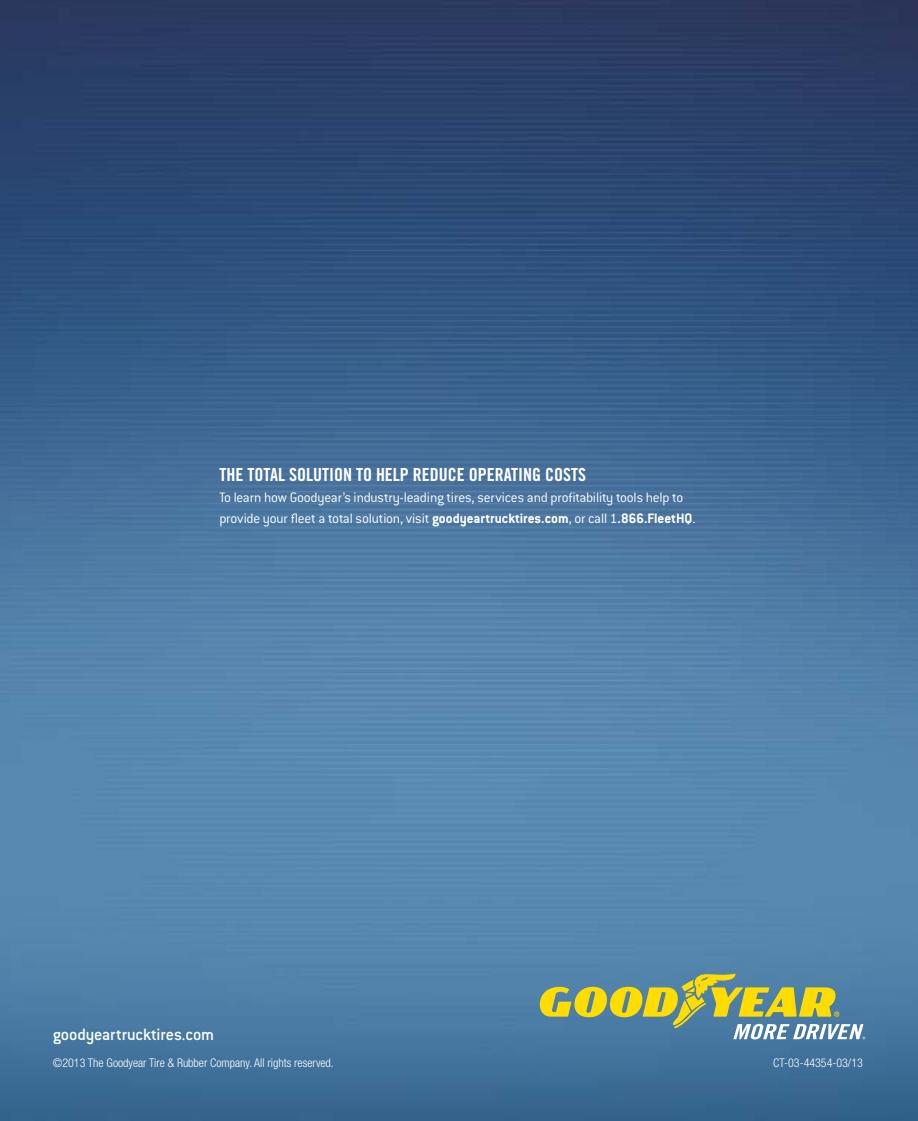
<style>
.page{position:relative;width:918px;height:1121px;background:#fff}
.page>*{position:absolute;margin:0;border:0;box-sizing:border-box;transform-origin:0 0}
.t1{font:18px "Trade Gothic LT Std Bd Cn 20";color:#fff}
.t2{font:500 18px "Conduit ITC Std";letter-spacing:-.01em;color:#fff}
.t3{font:300 15px/21px "Conduit ITC Std";letter-spacing:-.01em;color:#fff}
.t4{font:300 condensed 12px "Helvetica Neue LT Std";color:#fff}
.s1{font-weight:700}
</style>
<div class="page">
<img style="left:0;top:0;width:918px;height:1120px">
<svg style="left:540px;top:973px;width:325px;height:66px;background:#889f7b"></svg>
<p class="t1" style="left:219px;top:468px;width:368px">THE TOTAL SOLUTION TO HELP REDUCE OPERATING COSTS</p>
<p class="t3" style="left:219px;top:488px;width:478px">To learn how Goodyear’s industry-leading tires, services and profitability tools help to provide your fleet a total solution, visit <span class="s1">goodyeartrucktires.com</span>, or call 1<span class="s1">.866.FleetHQ</span>.</p>
<p class="t2" style="left:53px;top:1028px;width:163px">goodyeartrucktires.com</p>
<p class="t4" style="left:53px;top:1058px;width:282px">©2013 The Goodyear Tire &amp; Rubber Company. All rights reserved.</p>
<p class="t4" style="left:773px;top:1058px;width:91px">CT-03-44354-03/13</p>
</div>
